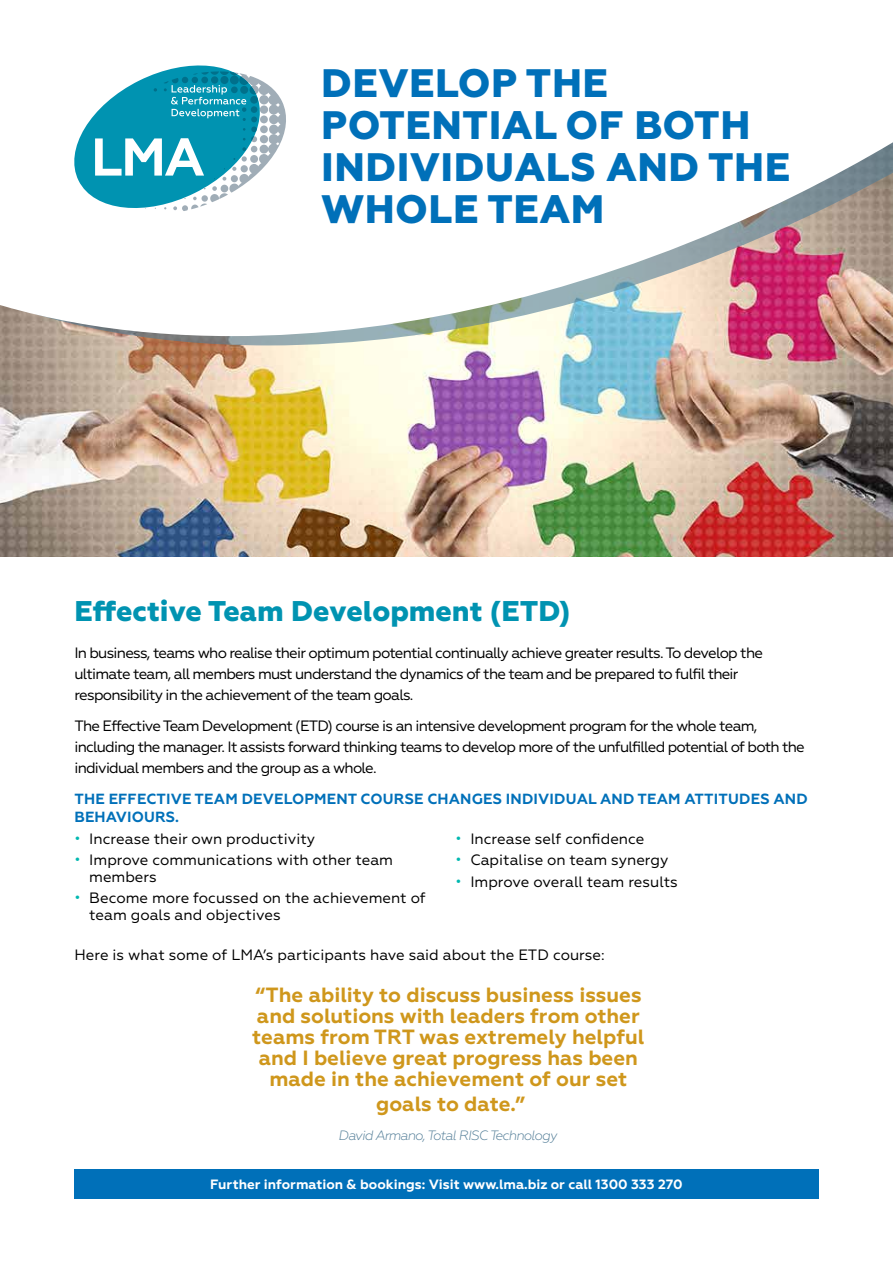
<style>
.page{position:relative;width:893px;height:1263px;background:#fff}
.page>*{position:absolute;margin:0;border:0;box-sizing:border-box;transform-origin:0 0}
.t1{font:800 39.75px/42px "Geometria";letter-spacing:.01em;color:#0070b9}
.t2{font:800 28.5px "Geometria";color:#0093b1}
.t3{font:700 20.55px/21px "Geometria";color:#cf971c;text-align:center}
.t4{font:15px/21px "Geometria";letter-spacing:-.05em;color:#000}
.t5{font:15px/16.5px "Geometria";color:#000}
.t6{font:700 14.7px/18px "Geometria";letter-spacing:.01em;color:#0070b9}
.t7{font:700 13.5px "Geometria";color:#fff}
.t8{font:italic 300 13.5px "Geometria";letter-spacing:-.05em;color:#527d97}
.s1{color:#00b8b0}
</style>
<div class="page">
<img style="left:0;top:345px;width:893px;height:211px">
<img style="left:0;top:336px;width:893px;height:9px">
<svg style="left:0;top:142px;width:893px;height:194px"></svg>
<svg style="left:74px;top:65px;width:212px;height:146px"></svg>
<div style="left:74px;top:1169px;width:745px;height:29px;background:#0070b9"></div>
<h1 class="t1" style="left:321px;top:63px;width:470px">DEVELOP THE<br>POTENTIAL OF BOTH<br>INDIVIDUALS AND THE<br>WHOLE TEAM</h1>
<h2 class="t2" style="left:74px;top:594px;width:498px">Effective Team Development (ETD)</h2>
<p class="t4" style="left:74px;top:642px;width:690px">In business, teams who realise their optimum potential continually achieve greater results. To develop the ultimate team, all members must understand the dynamics of the team and be prepared to fulfil their responsibility in the achievement of the team goals.</p>
<p class="t4" style="left:74px;top:715px;width:732px">The Effective Team Development (ETD) course is an intensive development program for the whole team, including the manager. It assists forward thinking teams to develop more of the unfulfilled potential of both the individual members and the group as a whole.</p>
<p class="t6" style="left:74px;top:790px;width:735px">THE EFFECTIVE TEAM DEVELOPMENT COURSE CHANGES INDIVIDUAL AND TEAM ATTITUDES AND<br>BEHAVIOURS.</p>
<p class="t5" style="left:74px;top:831px;width:242px"><span class="s1">•</span> Increase their own productivity</p>
<p class="t5" style="left:89px;top:852px;width:305px;text-indent:-15px"><span class="s1">•</span> Improve communications with other team members</p>
<p class="t5" style="left:89px;top:890px;width:338px;text-indent:-15px"><span class="s1">•</span> Become more focussed on the achievement of team goals and objectives</p>
<p class="t5" style="left:455px;top:831px;width:190px"><span class="s1">•</span> Increase self confidence</p>
<p class="t5" style="left:455px;top:852px;width:214px"><span class="s1">•</span> Capitalise on team synergy</p>
<p class="t5" style="left:455px;top:873px;width:224px"><span class="s1">•</span> Improve overall team results</p>
<p class="t5" style="left:74px;top:947px;width:532px">Here is what some of LMA’s participants have said about the ETD course:</p>
<h3 class="t3" style="left:252px;top:985px;width:394px">“The ability to discuss business issues and solutions with leaders from other teams from TRT was extremely helpful and I believe great progress has been made in the achievement of our set</h3>
<h3 class="t3" style="left:376px;top:1094px;width:151px">goals to date.”</h3>
<p class="t8" style="left:338px;top:1127px;width:220px">David Armano, Total RISC Technology</p>
<p class="t7" style="left:210px;top:1176px;width:474px">Further information &amp; bookings: Visit www.lma.biz or call 1300 333 270</p>
</div>
